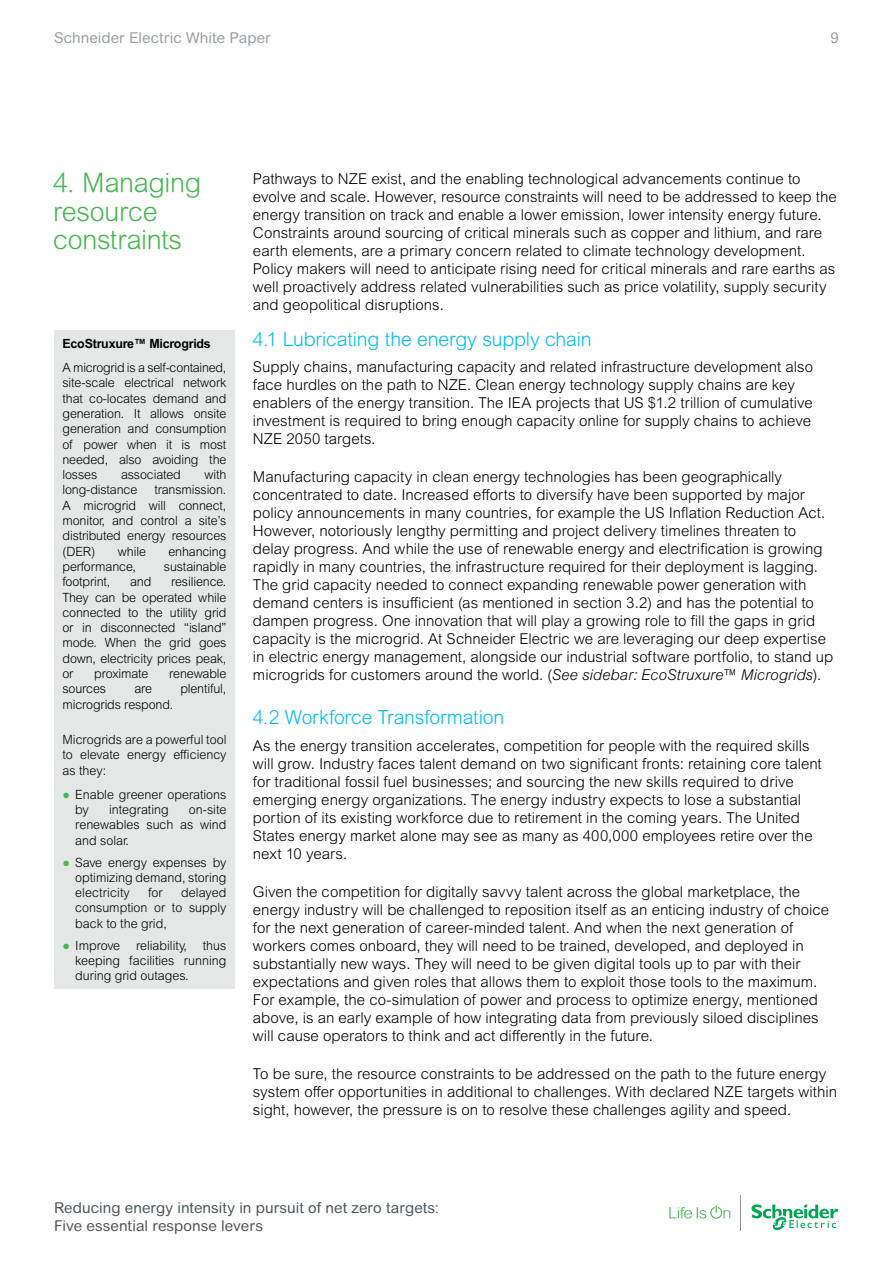
<style>
.page{position:relative;width:893px;height:1263px;background:#fff}
.page>*{position:absolute;margin:0;border:0;box-sizing:border-box;transform-origin:0 0}
.t1{font:300 27px/28.5px "Arial Rounded MT Pro";letter-spacing:-.01em;color:#46b751}
.t2{font:300 19.5px "Arial Rounded MT Pro";letter-spacing:-.01em;color:#00bdf2}
.t3{font:300 15px/18px "Arial MT Pro";color:#000}
.t4{font:15px/18px "Arial Rounded MT Pro";letter-spacing:.005em;color:#4d555b}
.t5{font:15px "Arial Rounded MT Pro";letter-spacing:.005em;color:#979fa4}
.t6{font:300 12.75px/15.3px "Arial MT Pro";letter-spacing:-.01em;color:#000;text-align:justify}
.t7{font:700 12.75px "Arial MT Pro";letter-spacing:-.02em;color:#000}
.s1{font-family:"Arial";font-weight:900;color:#46b751}
.s2{font-style:italic}
</style>
<div class="page">
<svg style="left:669px;top:1206px;width:61px;height:13px"></svg>
<hr style="left:741px;top:1195px;width:1px;height:35px;background:#939598">
<svg style="left:752px;top:1204px;width:87px;height:27px"></svg>
<div style="left:54px;top:330px;width:181px;height:659px;background:#e5e6e6"></div>
<p class="t5" style="left:54px;top:29px;width:218px">Schneider Electric White Paper</p>
<p class="t5" style="left:830px;top:29px;width:10px">9</p>
<h1 class="t1" style="left:53px;top:170px;width:150px">4. Managing resource constraints</h1>
<p class="t7" style="left:63px;top:336px;width:150px">EcoStruxure™ Microgrids</p>
<p class="t6" style="left:63px;top:360px;width:165px">A microgrid is a self-contained, site-scale electrical network that co-locates demand and generation. It allows onsite generation and consumption of power when it is most needed, also avoiding the losses</p>
<p class="t6" style="left:121px;top:467px;width:61px">associated</p>
<p class="t6" style="left:205px;top:467px;width:23px">with</p>
<p class="t6" style="left:63px;top:483px;width:76px">long-distance</p>
<p class="t6" style="left:63px;top:483px;width:165px;text-indent:92px">transmission.<br>A microgrid will connect, monitor, and control a site’s distributed energy resources (DER)</p>
<p class="t6" style="left:118px;top:544px;width:30px">while</p>
<p class="t6" style="left:168px;top:544px;width:60px">enhancing</p>
<p class="t6" style="left:63px;top:559px;width:75px">performance,</p>
<p class="t6" style="left:164px;top:559px;width:64px">sustainable</p>
<p class="t6" style="left:63px;top:574px;width:49px">footprint,</p>
<p class="t6" style="left:130px;top:574px;width:23px">and</p>
<p class="t6" style="left:63px;top:574px;width:165px;text-indent:109px">resilience.<br>They can be operated while connected to the utility grid or in disconnected “island” mode. When the grid goes down, electricity prices peak, or</p>
<p class="t6" style="left:94px;top:666px;width:56px">proximate</p>
<p class="t6" style="left:169px;top:666px;width:59px">renewable</p>
<p class="t6" style="left:63px;top:681px;width:45px">sources</p>
<p class="t6" style="left:134px;top:681px;width:19px">are</p>
<p class="t6" style="left:180px;top:681px;width:48px">plentiful,</p>
<p class="t6" style="left:63px;top:697px;width:112px">microgrids respond.</p>
<p class="t6" style="left:63px;top:732px;width:165px">Microgrids are a powerful tool to elevate energy efficiency as they:</p>
<p class="t6" style="left:75px;top:787px;width:153px;text-indent:-13px"><span class="s1">●</span> Enable greener operations by</p>
<p class="t6" style="left:75px;top:802px;width:153px;text-indent:114px">on-site renewables such as wind and solar.</p>
<p class="t6" style="left:75px;top:855px;width:153px;text-indent:-13px"><span class="s1">●</span> Save energy expenses by optimizing demand, storing electricity</p>
<p class="t6" style="left:109px;top:802px;width:61px">integrating</p>
<p class="t6" style="left:148px;top:885px;width:16px">for</p>
<p class="t6" style="left:75px;top:885px;width:153px;text-indent:106px">delayed consumption or to supply back to the grid,</p>
<p class="t6" style="left:75px;top:938px;width:153px;text-indent:-13px"><span class="s1">●</span> Improve reliability, thus keeping facilities running during grid outages.</p>
<p class="t3" style="left:253px;top:170px;width:585px">Pathways to NZE exist, and the enabling technological advancements continue to evolve and scale. However, resource constraints will need to be addressed to keep the energy transition on track and enable a lower emission, lower intensity energy future.<br>Constraints around sourcing of critical minerals such as copper and lithium, and rare earth elements, are a primary concern related to climate technology development.<br>Policy makers will need to anticipate rising need for critical minerals and rare earths as well proactively address related vulnerabilities such as price volatility, supply security and geopolitical disruptions.</p>
<h2 class="t2" style="left:253px;top:328px;width:340px">4.1 Lubricating the energy supply chain</h2>
<p class="t3" style="left:253px;top:358px;width:562px">Supply chains, manufacturing capacity and related infrastructure development also face hurdles on the path to NZE. Clean energy technology supply chains are key enablers of the energy transition. The IEA projects that US $1.2 trillion of cumulative investment is required to bring enough capacity online for supply chains to achieve NZE 2050 targets.</p>
<p class="t3" style="left:253px;top:468px;width:582px">Manufacturing capacity in clean energy technologies has been geographically concentrated to date. Increased efforts to diversify have been supported by major policy announcements in many countries, for example the US Inflation Reduction Act.<br>However, notoriously lengthy permitting and project delivery timelines threaten to delay progress. And while the use of renewable energy and electrification is growing rapidly in many countries, the infrastructure required for their deployment is lagging.<br>The grid capacity needed to connect expanding renewable power generation with demand centers is insufficient (as mentioned in section 3.2) and has the potential to dampen progress. One innovation that will play a growing role to fill the gaps in grid capacity is the microgrid. At Schneider Electric we are leveraging our deep expertise in electric energy management, alongside our industrial software portfolio, to stand up microgrids for customers around the world. (<span class="s2">See sidebar: EcoStruxure™ Microgrids</span>).</p>
<h2 class="t2" style="left:253px;top:706px;width:253px">4.2 Workforce Transformation</h2>
<p class="t3" style="left:253px;top:737px;width:570px">As the energy transition accelerates, competition for people with the required skills will grow. Industry faces talent demand on two significant fronts: retaining core talent for traditional fossil fuel businesses; and sourcing the new skills required to drive emerging energy organizations. The energy industry expects to lose a substantial portion of its existing workforce due to retirement in the coming years. The United States energy market alone may see as many as 400,000 employees retire over the next 10 years.</p>
<p class="t3" style="left:253px;top:883px;width:578px">Given the competition for digitally savvy talent across the global marketplace, the energy industry will be challenged to reposition itself as an enticing industry of choice for the next generation of career-minded talent. And when the next generation of workers comes onboard, they will need to be trained, developed, and deployed in substantially new ways. They will need to be given digital tools up to par with their expectations and given roles that allows them to exploit those tools to the maximum.<br>For example, the co-simulation of power and process to optimize energy, mentioned above, is an early example of how integrating data from previously siloed disciplines will cause operators to think and act differently in the future.</p>
<p class="t3" style="left:253px;top:1065px;width:586px">To be sure, the resource constraints to be addressed on the path to the future energy system offer opportunities in additional to challenges. With declared NZE targets within sight, however, the pressure is on to resolve these challenges agility and speed.</p>
<p class="t4" style="left:54px;top:1199px;width:386px">Reducing energy intensity in pursuit of net zero targets:<br>Five essential response levers</p>
</div>
